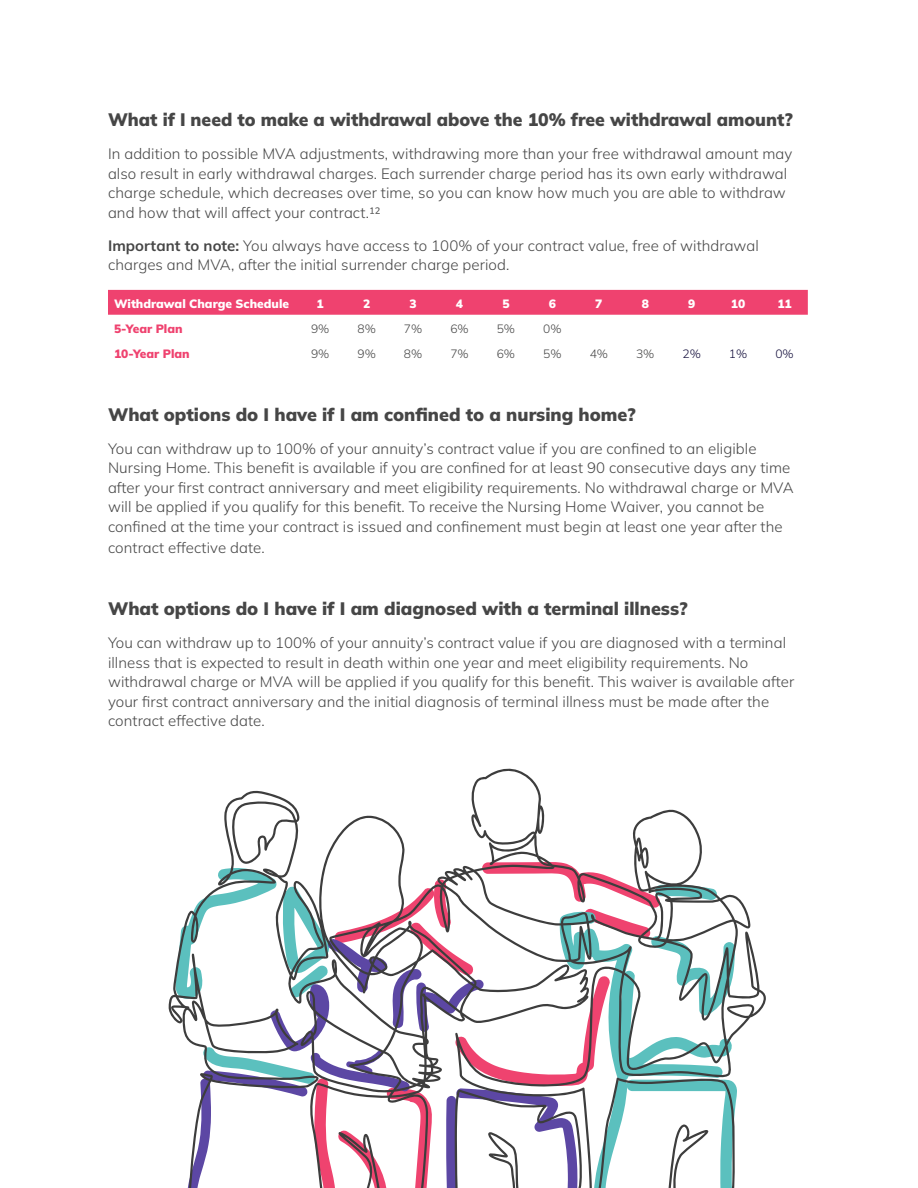
<style>
.page{position:relative;width:918px;height:1188px;background:#fff}
.page>*{position:absolute;margin:0;border:0;box-sizing:border-box;transform-origin:0 0}
.t1{font:900 18px "Mulish";color:#464646}
.t2{font:300 15px/19.5px "Mulish";letter-spacing:.005em;color:#464646}
.t3{font:900 12px "Mulish";color:#fff}
.t4{font:300 12px "Mulish";color:#464646}
.t5{font:900 12px "Mulish";color:#ef426f}
.t6{font:300 12px "Mulish";color:#140f3c}
.s1{font-weight:700}
</style>
<div class="page">
<div style="left:108px;top:290px;width:700px;height:25px;background:#ef426f"></div>
<svg style="left:168px;top:768px;width:598px;height:420px"></svg>
<p class="t1" style="left:108px;top:107px;width:687px">What if I need to make a withdrawal above the 10% free withdrawal amount?</p>
<p class="t2" style="left:108px;top:144px;width:686px">In addition to possible MVA adjustments, withdrawing more than your free withdrawal amount may also result in early withdrawal charges. Each surrender charge period has its own early withdrawal charge schedule, which decreases over time, so you can know how much you are able to withdraw and how that will affect your contract.12</p>
<p class="t2" style="left:108px;top:235px;width:652px"><span class="s1">Important to note:</span> You always have access to 100% of your contract value, free of withdrawal charges and MVA, after the initial surrender charge period.</p>
<p class="t3" style="left:114px;top:295px;width:177px">Withdrawal Charge Schedule</p>
<p class="t3" style="left:317px;top:295px;width:9px">1</p>
<p class="t3" style="left:363px;top:295px;width:9px">2</p>
<p class="t3" style="left:410px;top:295px;width:9px">3</p>
<p class="t3" style="left:456px;top:295px;width:9px">4</p>
<p class="t3" style="left:502px;top:295px;width:9px">5</p>
<p class="t3" style="left:549px;top:295px;width:9px">6</p>
<p class="t3" style="left:595px;top:295px;width:9px">7</p>
<p class="t3" style="left:642px;top:295px;width:9px">8</p>
<p class="t3" style="left:688px;top:295px;width:9px">9</p>
<p class="t3" style="left:731px;top:295px;width:16px">10</p>
<p class="t3" style="left:777px;top:295px;width:16px">11</p>
<p class="t5" style="left:114px;top:320px;width:70px">5-Year Plan</p>
<p class="t4" style="left:311px;top:320px;width:20px">9%</p>
<p class="t4" style="left:357px;top:320px;width:20px">8%</p>
<p class="t4" style="left:404px;top:320px;width:20px">7%</p>
<p class="t4" style="left:450px;top:320px;width:20px">6%</p>
<p class="t4" style="left:497px;top:320px;width:20px">5%</p>
<p class="t4" style="left:543px;top:320px;width:20px">0%</p>
<p class="t5" style="left:114px;top:345px;width:77px">10-Year Plan</p>
<p class="t4" style="left:311px;top:345px;width:20px">9%</p>
<p class="t4" style="left:357px;top:345px;width:20px">9%</p>
<p class="t4" style="left:404px;top:345px;width:20px">8%</p>
<p class="t4" style="left:450px;top:345px;width:20px">7%</p>
<p class="t4" style="left:497px;top:345px;width:20px">6%</p>
<p class="t4" style="left:543px;top:345px;width:20px">5%</p>
<p class="t4" style="left:590px;top:345px;width:20px">4%</p>
<p class="t4" style="left:636px;top:345px;width:20px">3%</p>
<p class="t6" style="left:683px;top:345px;width:20px">2%</p>
<p class="t6" style="left:729px;top:345px;width:20px">1%</p>
<p class="t6" style="left:775px;top:345px;width:20px">0%</p>
<p class="t1" style="left:108px;top:401px;width:530px">What options do I have if I am confined to a nursing home?</p>
<p class="t2" style="left:108px;top:438px;width:687px">You can withdraw up to 100% of your annuity’s contract value if you are confined to an eligible Nursing Home. This benefit is available if you are confined for at least 90 consecutive days any time after your first contract anniversary and meet eligibility requirements. No withdrawal charge or MVA will be applied if you qualify for this benefit. To receive the Nursing Home Waiver, you cannot be confined at the time your contract is issued and confinement must begin at least one year after the</p>
<p class="t2" style="left:108px;top:538px;width:158px">contract effective date.</p>
<p class="t1" style="left:108px;top:596px;width:581px">What options do I have if I am diagnosed with a terminal illness?</p>
<p class="t2" style="left:108px;top:633px;width:688px">You can withdraw up to 100% of your annuity’s contract value if you are diagnosed with a terminal illness that is expected to result in death within one year and meet eligibility requirements. No withdrawal charge or MVA will be applied if you qualify for this benefit. This waiver is available after your first contract anniversary and the initial diagnosis of terminal illness must be made after the contract effective date.</p>
</div>
